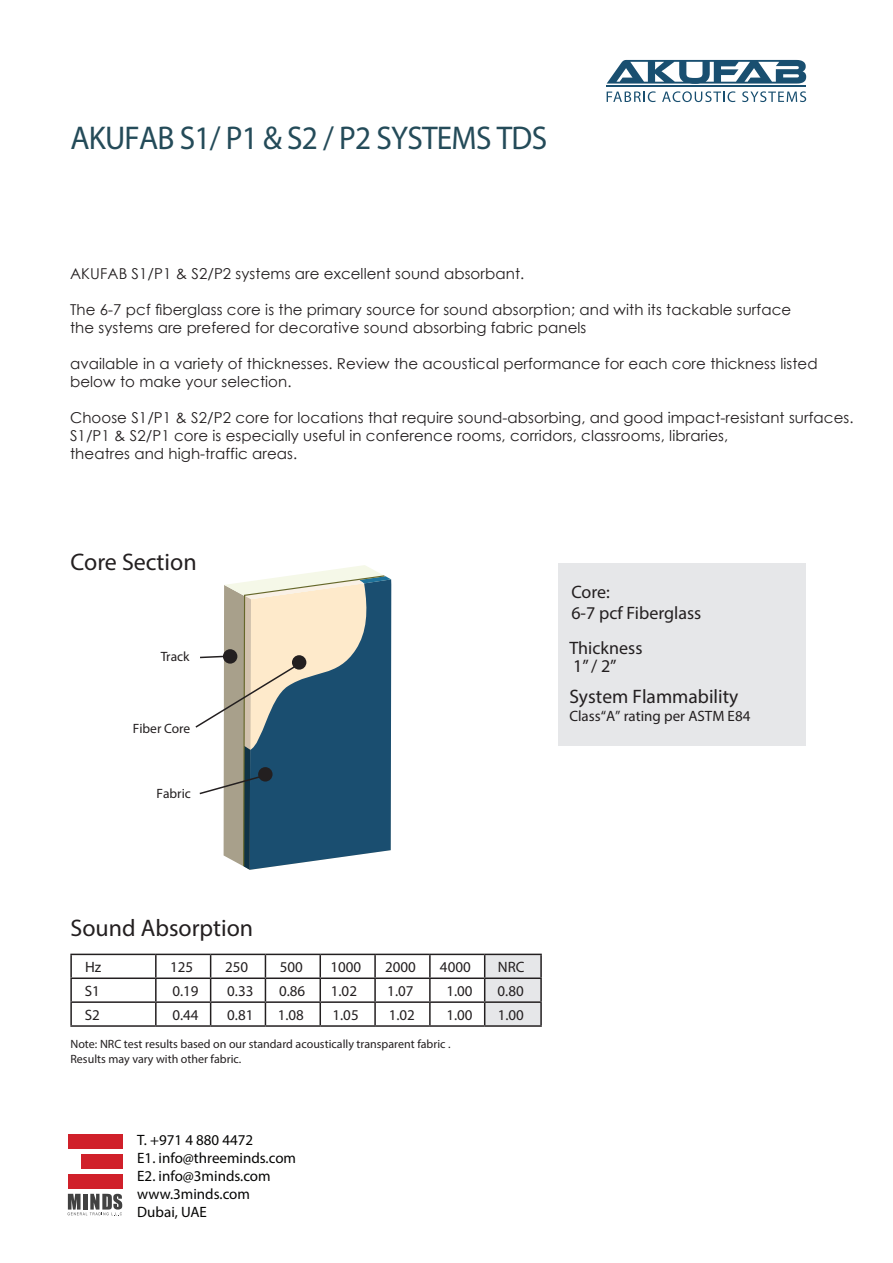
<style>
.page{position:relative;width:893px;height:1263px;background:#fff}
.page>*{position:absolute;margin:0;border:0;box-sizing:border-box;transform-origin:0 0}
.t1{font:33px "Myriad Pro";letter-spacing:-.025em;color:#244b59;scale:.95 1}
.t2{font:24px "Myriad Pro";color:#231f20}
.t3{font:19.5px "Myriad Pro";color:#231f20}
.t4{font:18px/18px "Myriad Pro";color:#231f20}
.t5{font:15px/18px "Century Gothic";letter-spacing:.005em;color:#231f20}
.t6{font:15px "Myriad Pro";color:#231f20}
.t7{font:15px/18px "Myriad Pro";color:#050504}
.t8{font:13.5px "Myriad Pro";color:#231f20}
.t9{font:12px/14.4px "Myriad Pro";color:#231f20}
</style>
<div class="page">
<svg style="left:607px;top:91px;width:49px;height:11px"></svg>
<svg style="left:662px;top:91px;width:73px;height:11px"></svg>
<svg style="left:742px;top:91px;width:64px;height:11px"></svg>
<svg style="left:607px;top:60px;width:199px;height:24px"></svg>
<hr style="left:607px;top:85px;width:199px;height:2px;background:#194f70">
<svg style="left:68px;top:1194px;width:54px;height:22px"></svg>
<div style="left:68px;top:1134px;width:55px;height:15px;background:#d0202a"></div>
<div style="left:82px;top:1154px;width:41px;height:15px;background:#d0202a"></div>
<div style="left:68px;top:1174px;width:55px;height:15px;background:#d0202a"></div>
<div style="left:559px;top:563px;width:247px;height:183px;background:#e6e7e9"></div>
<hr style="left:70px;top:954px;width:86px;height:1px;background:#231f20">
<hr style="left:70px;top:955px;width:2px;height:22px;background:#231f20">
<hr style="left:156px;top:954px;width:55px;height:1px;background:#231f20">
<hr style="left:155px;top:955px;width:2px;height:22px;background:#231f20">
<hr style="left:211px;top:954px;width:54px;height:1px;background:#231f20">
<hr style="left:265px;top:954px;width:55px;height:1px;background:#231f20">
<hr style="left:320px;top:954px;width:55px;height:1px;background:#231f20">
<hr style="left:319px;top:955px;width:2px;height:22px;background:#231f20">
<hr style="left:375px;top:954px;width:55px;height:1px;background:#231f20">
<hr style="left:374px;top:955px;width:2px;height:22px;background:#231f20">
<hr style="left:430px;top:954px;width:55px;height:1px;background:#231f20">
<hr style="left:429px;top:955px;width:2px;height:22px;background:#231f20">
<hr style="left:485px;top:954px;width:57px;height:1px;background:#231f20">
<hr style="left:540px;top:955px;width:2px;height:22px;background:#231f20">
<hr style="left:70px;top:977px;width:86px;height:2px;background:#231f20">
<hr style="left:70px;top:979px;width:2px;height:22px;background:#231f20">
<hr style="left:156px;top:977px;width:55px;height:2px;background:#231f20">
<hr style="left:155px;top:979px;width:2px;height:22px;background:#231f20">
<hr style="left:211px;top:977px;width:54px;height:2px;background:#231f20">
<hr style="left:265px;top:977px;width:55px;height:2px;background:#231f20">
<hr style="left:320px;top:977px;width:55px;height:2px;background:#231f20">
<hr style="left:319px;top:979px;width:2px;height:22px;background:#231f20">
<hr style="left:375px;top:977px;width:55px;height:2px;background:#231f20">
<hr style="left:374px;top:979px;width:2px;height:22px;background:#231f20">
<hr style="left:430px;top:977px;width:55px;height:2px;background:#231f20">
<hr style="left:429px;top:979px;width:2px;height:22px;background:#231f20">
<hr style="left:485px;top:977px;width:57px;height:2px;background:#231f20">
<hr style="left:540px;top:979px;width:2px;height:22px;background:#231f20">
<hr style="left:70px;top:1001px;width:86px;height:2px;background:#231f20">
<hr style="left:70px;top:1003px;width:2px;height:22px;background:#231f20">
<hr style="left:156px;top:1001px;width:55px;height:2px;background:#231f20">
<hr style="left:155px;top:1003px;width:2px;height:22px;background:#231f20">
<hr style="left:211px;top:1001px;width:54px;height:2px;background:#231f20">
<svg style="left:210px;top:955px;width:1px;height:70px"></svg>
<hr style="left:265px;top:1001px;width:55px;height:2px;background:#231f20">
<svg style="left:265px;top:955px;width:1px;height:70px"></svg>
<hr style="left:320px;top:1001px;width:55px;height:2px;background:#231f20">
<hr style="left:319px;top:1003px;width:2px;height:22px;background:#231f20">
<hr style="left:375px;top:1001px;width:55px;height:2px;background:#231f20">
<hr style="left:374px;top:1003px;width:2px;height:22px;background:#231f20">
<hr style="left:430px;top:1001px;width:55px;height:2px;background:#231f20">
<hr style="left:429px;top:1003px;width:2px;height:22px;background:#231f20">
<hr style="left:485px;top:1001px;width:57px;height:2px;background:#231f20">
<svg style="left:484px;top:954px;width:57px;height:71px;background:#d4d4d6"></svg>
<hr style="left:540px;top:1003px;width:2px;height:22px;background:#231f20">
<hr style="left:70px;top:1025px;width:86px;height:2px;background:#231f20">
<hr style="left:156px;top:1025px;width:55px;height:2px;background:#231f20">
<hr style="left:211px;top:1025px;width:54px;height:2px;background:#231f20">
<hr style="left:265px;top:1025px;width:55px;height:2px;background:#231f20">
<hr style="left:320px;top:1025px;width:55px;height:2px;background:#231f20">
<hr style="left:375px;top:1025px;width:55px;height:2px;background:#231f20">
<hr style="left:430px;top:1025px;width:55px;height:2px;background:#231f20">
<hr style="left:485px;top:1025px;width:57px;height:2px;background:#231f20">
<svg style="left:195px;top:565px;width:196px;height:305px"></svg>
<h1 class="t1" style="left:70px;top:118px;width:503px">AKUFAB S1/ P1 &amp; S2 / P2 SYSTEMS TDS</h1>
<p class="t5" style="left:70px;top:265px;width:456px">AKUFAB S1/P1 &amp; S2/P2 systems are excellent sound absorbant.</p>
<p class="t5" style="left:70px;top:301px;width:723px">The 6-7 pcf fiberglass core is the primary source for sound absorption; and with its tackable surface the systems are prefered for decorative sound absorbing fabric panels</p>
<p class="t5" style="left:70px;top:355px;width:749px">available in a variety of thicknesses. Review the acoustical performance for each core thickness listed below to make your selection.</p>
<p class="t5" style="left:70px;top:409px;width:785px">Choose S1/P1 &amp; S2/P2 core for locations that require sound-absorbing, and good impact-resistant surfaces.<br>S1/P1 &amp; S2/P1 core is especially useful in conference rooms, corridors, classrooms, libraries,<br>theatres and high-traffic areas.</p>
<h2 class="t2" style="left:70px;top:547px;width:128px">Core Section</h2>
<p class="t8" style="left:161px;top:648px;width:30px">Track</p>
<p class="t8" style="left:133px;top:720px;width:59px">Fiber Core</p>
<p class="t8" style="left:157px;top:785px;width:36px">Fabric</p>
<p class="t4" style="left:571px;top:580px;width:131px;line-height:21.6px">Core:<br>6-7 pcf Fiberglass</p>
<p class="t4" style="left:569px;top:638px;width:75px">Thickness<br>1” / 2”</p>
<h3 class="t3" style="left:569px;top:684px;width:171px">System Flammability</h3>
<p class="t6" style="left:569px;top:707px;width:183px">Class“A” rating per ASTM E84</p>
<h2 class="t2" style="left:70px;top:913px;width:184px">Sound Absorption</h2>
<p class="t6" style="left:85px;top:958px;width:18px">Hz</p>
<p class="t6" style="left:170px;top:958px;width:25px">125</p>
<p class="t6" style="left:225px;top:958px;width:25px">250</p>
<p class="t6" style="left:280px;top:958px;width:25px">500</p>
<p class="t6" style="left:330px;top:958px;width:32px">1000</p>
<p class="t6" style="left:385px;top:958px;width:32px">2000</p>
<p class="t6" style="left:440px;top:958px;width:32px">4000</p>
<p class="t6" style="left:498px;top:958px;width:28px">NRC</p>
<p class="t6" style="left:85px;top:982px;width:17px">S1</p>
<p class="t6" style="left:172px;top:982px;width:28px">0.19</p>
<p class="t6" style="left:227px;top:982px;width:28px">0.33</p>
<p class="t6" style="left:279px;top:982px;width:28px">0.86</p>
<p class="t6" style="left:331px;top:982px;width:28px">1.02</p>
<p class="t6" style="left:387px;top:982px;width:28px">1.07</p>
<p class="t6" style="left:446px;top:982px;width:28px">1.00</p>
<p class="t6" style="left:498px;top:982px;width:28px">0.80</p>
<p class="t6" style="left:85px;top:1006px;width:17px">S2</p>
<p class="t6" style="left:172px;top:1006px;width:28px">0.44</p>
<p class="t6" style="left:227px;top:1006px;width:28px">0.81</p>
<p class="t6" style="left:278px;top:1006px;width:28px">1.08</p>
<p class="t6" style="left:332px;top:1006px;width:28px">1.05</p>
<p class="t6" style="left:389px;top:1006px;width:28px">1.02</p>
<p class="t6" style="left:446px;top:1006px;width:28px">1.00</p>
<p class="t6" style="left:498px;top:1006px;width:28px">1.00</p>
<p class="t9" style="left:70px;top:1037px;width:382px">Note: NRC test results based on our standard acoustically transparent fabric .<br>Results may vary with other fabric.</p>
<p class="t7" style="left:137px;top:1130px;width:160px">T. +971 4 880 4472<br>E1. info@threeminds.com<br>E2. info@3minds.com www.3minds.com<br>Dubai, UAE</p>
</div>
